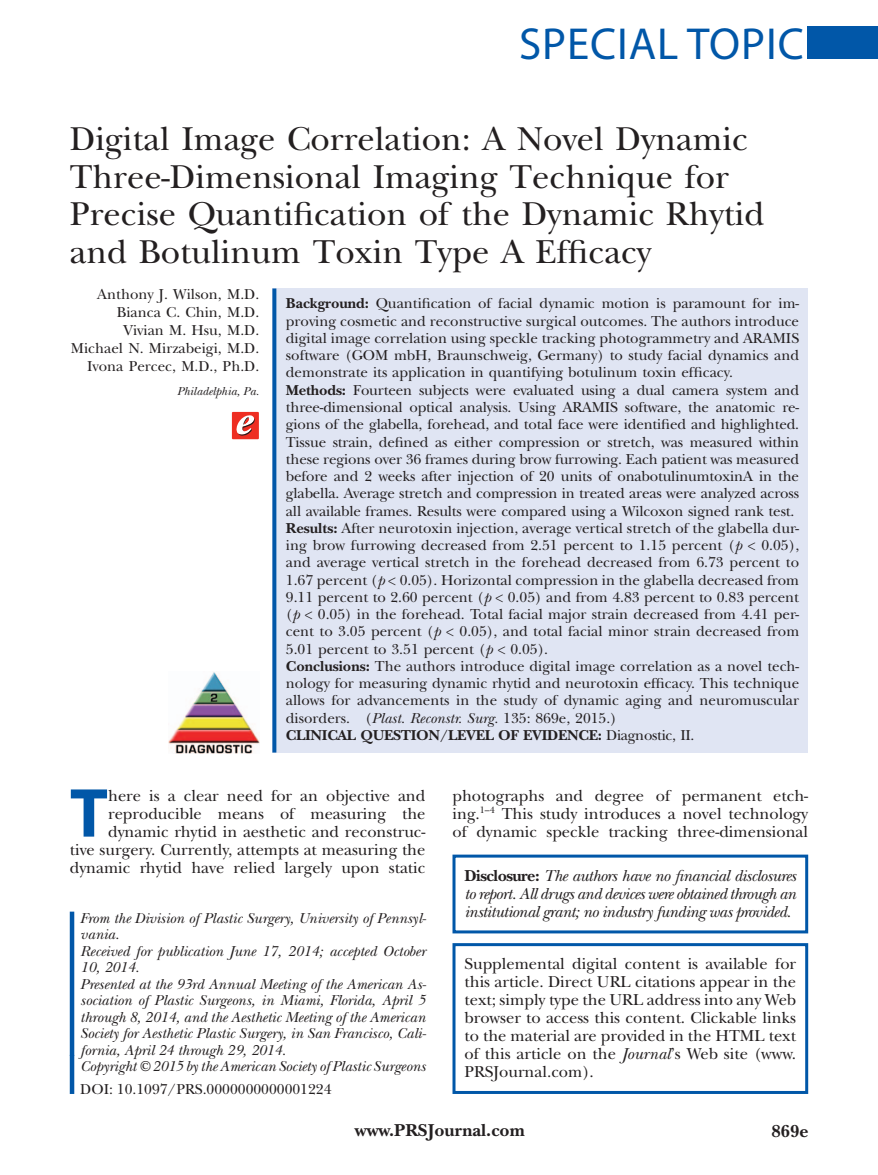
<style>
.page{position:relative;width:878px;height:1175px;background:#fff}
.page>*{position:absolute;margin:0;border:0;box-sizing:border-box;transform-origin:0 0}
.t1{font:700 69.9px "Myriad Pro";color:#0157a8}
.t2{font:45px "Myriad Pro";letter-spacing:.02em;color:#0157a8}
.t3{font:34.5px/37.5px "New Baskerville";color:#231f20}
.t4{font:700 18px "New Baskerville";color:#231f20}
.t5{font:16.5px/18px "New Baskerville";color:#231f20;text-align:justify}
.t6{font:italic 16.5px/18px "New Baskerville";letter-spacing:-.03em;color:#231f20;text-align:justify}
.t7{font:15px/17.2px "New Baskerville";color:#231f20}
.t8{font:italic 15px/16.5px "New Baskerville";color:#231f20}
.t9{font:italic 12px "New Baskerville";color:#231f20}
.s1{font-weight:700}
.s2{font-style:italic}
.s3{font-weight:700;font-style:normal}
</style>
<div class="page">
<div style="left:807px;top:26px;width:71px;height:33px;background:#0157a8"></div>
<div style="left:452px;top:854px;width:356px;height:79px;border:3px solid #0157a8"></div>
<hr style="left:70px;top:1054px;width:4px;height:40px;background:#0157a8">
<div style="left:272px;top:288px;width:536px;height:464px;background:#e0e5f3"></div>
<svg style="left:272px;top:288px;width:4px;height:464px;background:#1765af"></svg>
<hr style="left:70px;top:911px;width:4px;height:144px;background:#0157a8">
<div style="left:452px;top:943px;width:356px;height:151px;border:3px solid #0157a8"></div>
<div style="left:232px;top:412px;width:27px;height:27px;background:#ee2e22"></div>
<svg style="left:236px;top:415px;width:19px;height:21px"></svg>
<img style="left:169px;top:672px;width:90px;height:81px">
<h2 class="t2" style="left:519px;top:16px;width:286px">SPECIAL TOPIC</h2>
<h3 class="t3" style="left:70px;top:121px;width:696px">Digital Image Correlation: A Novel Dynamic Three-Dimensional Imaging Technique for Precise Quantification of the Dynamic Rhytid and Botulinum Toxin Type A Efficacy</h3>
<p class="t7" style="left:71px;top:286px;width:190px;line-height:18px;text-align:right">Anthony J. Wilson, M.D.<br>Bianca C. Chin, M.D.<br>Vivian M. Hsu, M.D.<br>Michael N. Mirzabeigi, M.D.<br>Ivona Percec, M.D., Ph.D.</p>
<p class="t9" style="left:177px;top:384px;width:84px">Philadelphia, Pa.</p>
<p class="t7" style="left:286px;top:295px;width:515px"><span class="s1">Background:</span> Quantification of facial dynamic motion is paramount for im&shy;proving cosmetic and reconstructive surgical outcomes. The authors introduce digital image correlation using speckle tracking photogrammetry and Aramis software (GOM mbH, Braunschweig, Germany) to study facial dynamics and demonstrate its application in quantifying botulinum toxin efficacy.<br><span class="s1">Methods:</span> Fourteen subjects were evaluated using a dual camera system and three-dimensional optical analysis. Using Aramis</p>
<p class="t7" style="left:286px;top:398px;width:515px;text-indent:339px">software, the anatomic re&shy;gions of the glabella, forehead, and total face were identified and highlighted.<br>Tissue strain, defined as either compression or stretch, was measured within these regions over 36 frames during brow furrowing. Each patient was measured before and 2 weeks after injection of 20 units of onabotulinumtoxinA in the glabella. Average stretch and compression in treated areas were analyzed across all available frames. Results were compared using a Wilcoxon signed rank test.<br><span class="s1">Results:</span> After neurotoxin injection, average vertical stretch of the glabella dur&shy;ing brow furrowing decreased from 2.51 percent to 1.15 percent (<span class="s2">p</span> &lt; 0.05), and average vertical stretch in the forehead decreased from 6.73 percent to 1.67 percent (<span class="s2">p</span> &lt; 0.05). Horizontal compression in the glabella decreased from 9.11 percent to 2.60 percent (<span class="s2">p</span> &lt; 0.05) and from 4.83 percent to 0.83 percent (<span class="s2">p</span> &lt; 0.05) in the forehead. Total facial major strain decreased from 4.41 per&shy;cent to 3.05 percent (<span class="s2">p</span> &lt; 0.05), and total facial minor strain decreased from 5.01 percent to 3.51 percent (<span class="s2">p</span> &lt; 0.05).<br><span class="s1">Conclusions:</span> The authors introduce digital image correlation as a novel tech&shy;nology for measuring dynamic rhytid and neurotoxin efficacy. This technique allows for advancements in the study of dynamic aging and neuromuscular disorders. (<span class="s2">Plast. Reconstr. Surg.</span> 135: 869e, 2015.)<br><span class="s1">CLINICAL QUESTION/LEVEL OF EVIDENCE:</span> Diagnostic, II.</p>
<p class="t5" style="left:70px;top:786px;width:357px;text-align:right">here is a clear need for an objective and reproducible means of measuring the dynamic rhytid in aesthetic and reconstruc-<br>tive surgery. Currently, attempts at measuring the dynamic rhytid have relied largely upon static</p>
<p class="t5" style="left:452px;top:786px;width:357px">photographs and degree of permanent etch&shy;ing.<sup>1–4</sup> This study introduces a novel technology of dynamic speckle tracking three-dimensional</p>
<h1 class="t1" style="left:70px;top:767px;width:40px">T</h1>
<p class="t6" style="left:464px;top:866px;width:333px"><span class="s3">Disclosure:</span> The authors have no financial disclosures to report. All drugs and devices were obtained through an institutional grant; no industry funding was provided.</p>
<p class="t8" style="left:80px;top:909px;width:347px">From the Division of Plastic Surgery, University of Pennsyl&shy;vania.<br>Received for publication June 17, 2014; accepted October 10, 2014.<br>Presented at the 93rd Annual Meeting of the American As&shy;sociation of Plastic Surgeons, in Miami, Florida, April 5 through 8, 2014, and the Aesthetic Meeting of the American Society for Aesthetic Plastic Surgery, in San Francisco, Cali&shy;fornia, April 24 through 29, 2014.</p>
<p class="t5" style="left:464px;top:955px;width:333px">Supplemental digital content is available for this article. Direct URL citations appear in the text; simply type the URL address into any Web browser to access this content. Clickable links to the material are provided in the HTML text of this article on the <span class="s2">Journal</span>’s Web site (www.<br>PRSJournal.com).</p>
<p class="t8" style="left:80px;top:1058px;width:347px">Copyright © 2015 by the American Society of Plastic Surgeons</p>
<p class="t7" style="left:80px;top:1080px;width:253px">DOI: 10.1097/PRS.0000000000001224</p>
<p class="t4" style="left:355px;top:1119px;width:171px">www.PRSJournal.com</p>
<p class="t4" style="left:771px;top:1120px;width:39px">869e</p>
</div>
